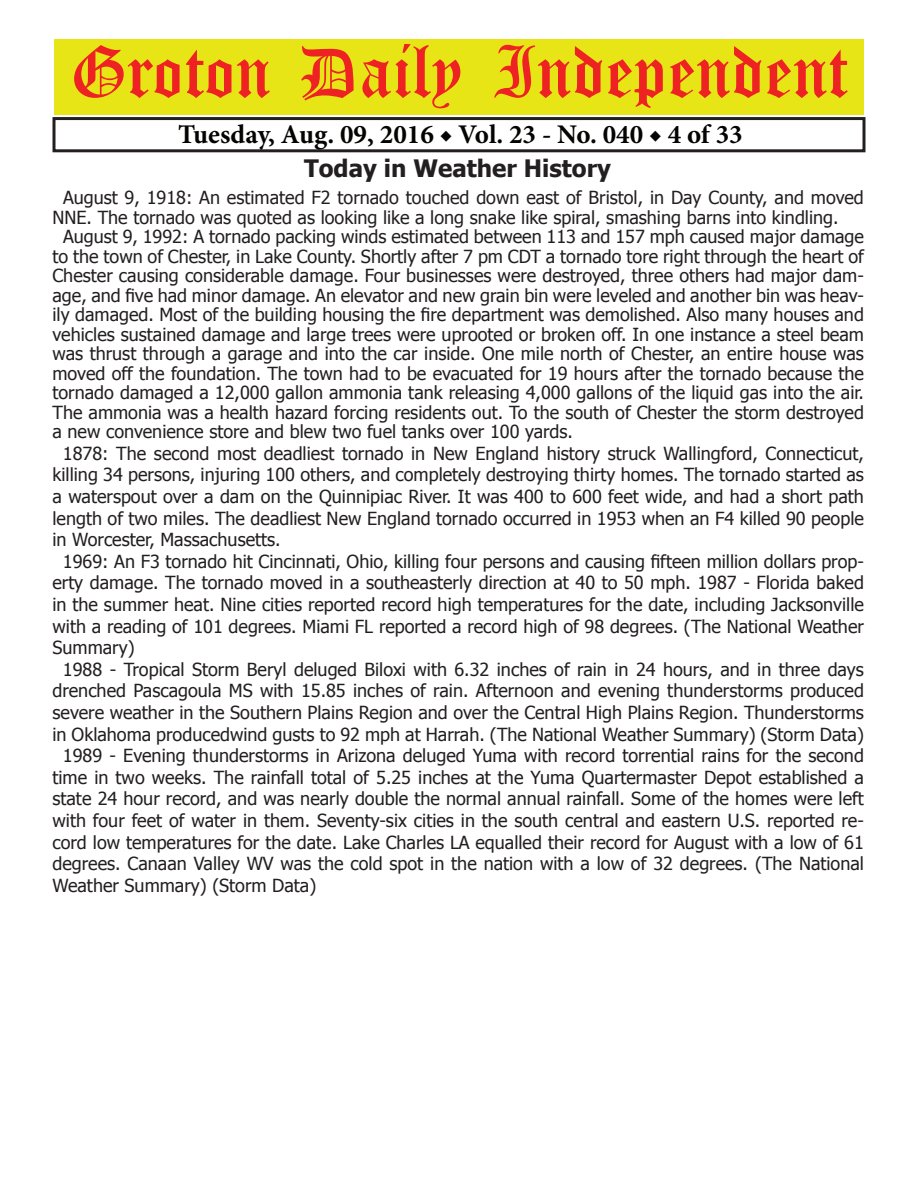
<style>
.page{position:relative;width:918px;height:1188px;background:#fff}
.page>*{position:absolute;margin:0;border:0;box-sizing:border-box;transform-origin:0 0}
.t1{font:54px "Old English Five";color:#ee2123}
.t2{font:700 27px "Minion Pro";color:#040503}
.t3{font:700 24px "Tahoma";color:#231f20}
.t4{font:18px "Tahoma";color:#231f20}
</style>
<div class="page">
<div style="left:52px;top:117px;width:814px;height:35px;border:3px solid #231f20"></div>
<div style="left:54px;top:40px;width:810px;height:75px;background:#e7e515"></div>
<h1 class="t1" style="left:70px;top:47px;width:779px">Groton Daily Independent</h1>
<h2 class="t2" style="left:178px;top:116px;width:566px">Tuesday, Aug. 09, 2016 ◆ Vol. 23 - No. 040 ◆ 4 of 33</h2>
<h3 class="t3" style="left:304px;top:152px;width:308px">Today in Weather History</h3>
<p class="t4" style="left:63px;top:186px;width:802px">August 9, 1918: An estimated F2 tornado touched down east of Bristol, in Day County, and moved</p>
<p class="t4" style="left:53px;top:205px;width:788px">NNE. The tornado was quoted as looking like a long snake like spiral, smashing barns into kindling.</p>
<p class="t4" style="left:63px;top:225px;width:803px">August 9, 1992: A tornado packing winds estimated between 113 and 157 mph caused major damage</p>
<p class="t4" style="left:53px;top:244px;width:813px">to the town of Chester, in Lake County. Shortly after 7 pm CDT a tornado tore right through the heart of</p>
<p class="t4" style="left:53px;top:264px;width:813px">Chester causing considerable damage. Four businesses were destroyed, three others had major dam-</p>
<p class="t4" style="left:53px;top:283px;width:813px">age, and five had minor damage. An elevator and new grain bin were leveled and another bin was heav-</p>
<p class="t4" style="left:53px;top:303px;width:813px">ily damaged. Most of the building housing the fire department was demolished. Also many houses and</p>
<p class="t4" style="left:53px;top:322px;width:813px">vehicles sustained damage and large trees were uprooted or broken off. In one instance a steel beam</p>
<p class="t4" style="left:53px;top:342px;width:813px">was thrust through a garage and into the car inside. One mile north of Chester, an entire house was</p>
<p class="t4" style="left:53px;top:361px;width:813px">moved off the foundation. The town had to be evacuated for 19 hours after the tornado because the</p>
<p class="t4" style="left:53px;top:381px;width:813px">tornado damaged a 12,000 gallon ammonia tank releasing 4,000 gallons of the liquid gas into the air.</p>
<p class="t4" style="left:53px;top:400px;width:813px">The ammonia was a health hazard forcing residents out. To the south of Chester the storm destroyed</p>
<p class="t4" style="left:53px;top:420px;width:522px">a new convenience store and blew two fuel tanks over 100 yards.</p>
<p class="t4" style="left:63px;top:441px;width:802px">1878: The second most deadliest tornado in New England history struck Wallingford, Connecticut,</p>
<p class="t4" style="left:53px;top:463px;width:813px">killing 34 persons, injuring 100 others, and completely destroying thirty homes. The tornado started as</p>
<p class="t4" style="left:53px;top:484px;width:813px">a waterspout over a dam on the Quinnipiac River. It was 400 to 600 feet wide, and had a short path</p>
<p class="t4" style="left:53px;top:506px;width:813px">length of two miles. The deadliest New England tornado occurred in 1953 when an F4 killed 90 people</p>
<p class="t4" style="left:53px;top:528px;width:230px">in Worcester, Massachusetts.</p>
<p class="t4" style="left:63px;top:549px;width:802px">1969: An F3 tornado hit Cincinnati, Ohio, killing four persons and causing fifteen million dollars prop-</p>
<p class="t4" style="left:53px;top:571px;width:813px">erty damage. The tornado moved in a southeasterly direction at 40 to 50 mph. 1987 - Florida baked</p>
<p class="t4" style="left:53px;top:592px;width:813px">in the summer heat. Nine cities reported record high temperatures for the date, including Jacksonville</p>
<p class="t4" style="left:53px;top:614px;width:813px">with a reading of 101 degrees. Miami FL reported a record high of 98 degrees. (The National Weather</p>
<p class="t4" style="left:53px;top:636px;width:84px">Summary)</p>
<p class="t4" style="left:63px;top:657px;width:802px">1988 - Tropical Storm Beryl deluged Biloxi with 6.32 inches of rain in 24 hours, and in three days</p>
<p class="t4" style="left:53px;top:679px;width:813px">drenched Pascagoula MS with 15.85 inches of rain. Afternoon and evening thunderstorms produced</p>
<p class="t4" style="left:53px;top:700px;width:813px">severe weather in the Southern Plains Region and over the Central High Plains Region. Thunderstorms</p>
<p class="t4" style="left:53px;top:722px;width:813px">in Oklahoma producedwind gusts to 92 mph at Harrah. (The National Weather Summary) (Storm Data)</p>
<p class="t4" style="left:63px;top:744px;width:802px">1989 - Evening thunderstorms in Arizona deluged Yuma with record torrential rains for the second</p>
<p class="t4" style="left:53px;top:765px;width:813px">time in two weeks. The rainfall total of 5.25 inches at the Yuma Quartermaster Depot established a</p>
<p class="t4" style="left:53px;top:787px;width:813px">state 24 hour record, and was nearly double the normal annual rainfall. Some of the homes were left</p>
<p class="t4" style="left:53px;top:808px;width:813px">with four feet of water in them. Seventy-six cities in the south central and eastern U.S. reported re-</p>
<p class="t4" style="left:53px;top:830px;width:813px">cord low temperatures for the date. Lake Charles LA equalled their record for August with a low of 61</p>
<p class="t4" style="left:53px;top:852px;width:813px">degrees. Canaan Valley WV was the cold spot in the nation with a low of 32 degrees. (The National</p>
<p class="t4" style="left:53px;top:873px;width:265px">Weather Summary) (Storm Data)</p>
</div>
